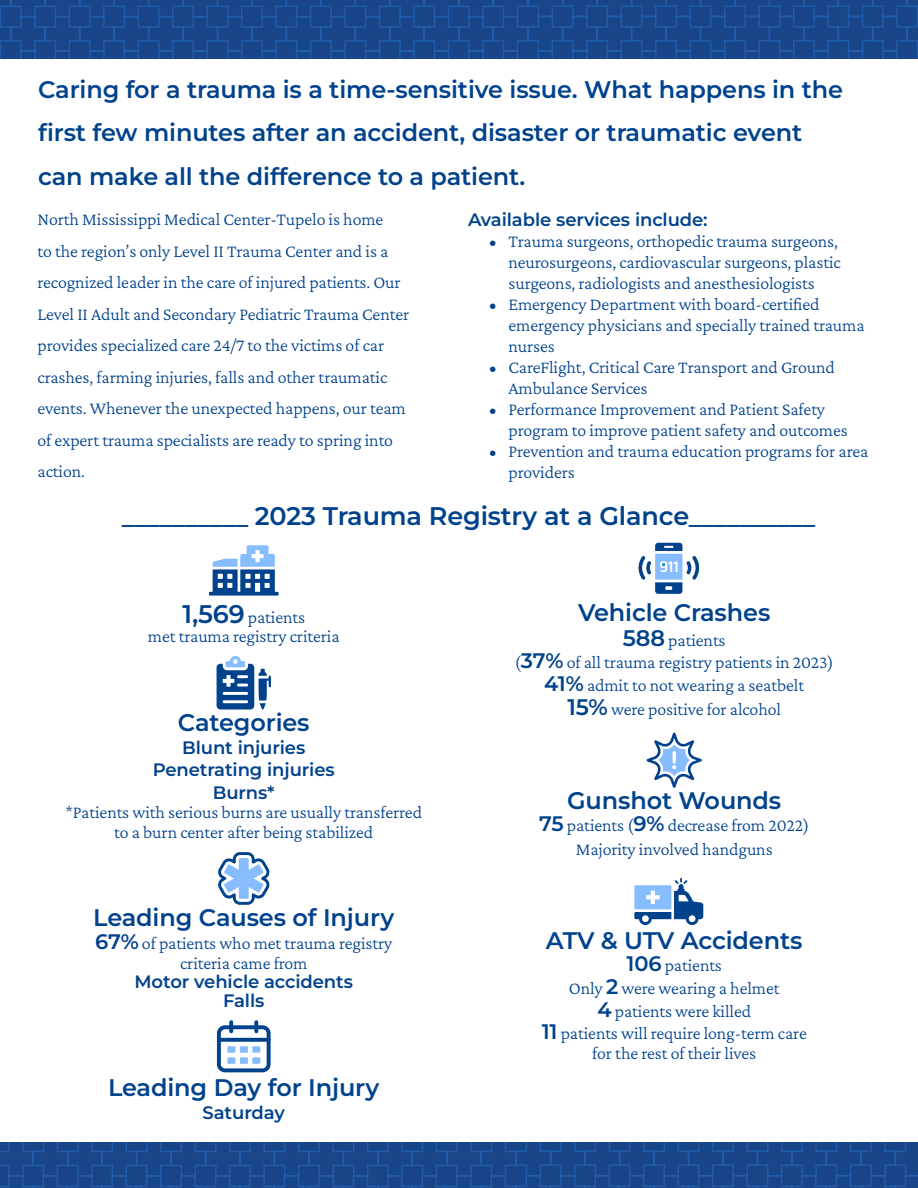
<style>
.page{position:relative;width:918px;height:1188px;background:#fff}
.page>*{position:absolute;margin:0;border:0;box-sizing:border-box;transform-origin:0 0}
.t1{font:600 25.5px "Montserrat";letter-spacing:-.005em;color:#00428c}
.t2{font:600 24px/43.5px "Montserrat";letter-spacing:-.005em;color:#00428c}
.List_Paragraph{font:300 18px/31.5px "Crimson Pro";letter-spacing:-.005em;color:#00428c}
.t3{font:600 18px "Montserrat";letter-spacing:-.005em;color:#00428c}
.s1{font-family:"Montserrat";font-weight:600;font-size:25.5px}
.s2{font-family:"Montserrat";font-weight:600;font-size:21px}
.s3{font-family:"Montserrat";font-weight:600;font-size:22.5px}
</style>
<div class="page">
<svg style="left:0;top:0;width:664px;height:58px"></svg>
<svg style="left:664px;top:0;width:254px;height:58px"></svg>
<svg style="left:0;top:1142px;width:918px;height:46px"></svg>
<svg style="left:209px;top:545px;width:70px;height:51px"></svg>
<svg style="left:217px;top:656px;width:54px;height:54px"></svg>
<svg style="left:218px;top:852px;width:52px;height:53px"></svg>
<div style="left:217px;top:1025px;width:54px;height:47px;border:4px solid #00428c;border-radius:6px"></div>
<svg style="left:219px;top:1038px;width:50px;height:4px"></svg>
<svg style="left:229px;top:1022px;width:4px;height:9px"></svg>
<svg style="left:254px;top:1022px;width:4px;height:9px"></svg>
<div style="left:227px;top:1046px;width:8px;height:7px;background:#87bdff"></div>
<div style="left:240px;top:1046px;width:8px;height:7px;background:#87bdff"></div>
<div style="left:227px;top:1057px;width:8px;height:7px;background:#87bdff"></div>
<div style="left:240px;top:1057px;width:8px;height:7px;background:#87bdff"></div>
<div style="left:252px;top:1046px;width:8px;height:7px;background:#87bdff"></div>
<div style="left:252px;top:1057px;width:8px;height:7px;background:#87bdff"></div>
<svg style="left:639px;top:543px;width:60px;height:51px"></svg>
<svg style="left:647px;top:733px;width:55px;height:55px"></svg>
<svg style="left:634px;top:878px;width:69px;height:47px"></svg>
<p class="t2" style="left:38px;top:66px;width:807px">Caring for a trauma is a time-sensitive issue. What happens in the first few minutes after an accident, disaster or traumatic event</p>
<p class="t2" style="left:38px;top:153px;width:489px">can make all the difference to a patient.</p>
<p class="List_Paragraph" style="left:38px;top:203px;width:373px">North Mississippi Medical Center-Tupelo is home<br>to the region’s only Level II Trauma Center and is a recognized leader in the care of injured patients. Our Level II Adult and Secondary Pediatric Trauma Center provides specialized care 24/7 to the victims of car crashes, farming injuries, falls and other traumatic events. Whenever the unexpected happens, our team of expert trauma specialists are ready to spring into</p>
<p class="List_Paragraph" style="left:38px;top:455px;width:49px">action.</p>
<p class="t3" style="left:468px;top:207px;width:241px">Available services include:</p>
<p class="List_Paragraph" style="left:489px;top:226px;width:350px">• Trauma surgeons, orthopedic trauma surgeons,</p>
<p class="List_Paragraph" style="left:508px;top:247px;width:334px">neurosurgeons, cardiovascular surgeons, plastic</p>
<p class="List_Paragraph" style="left:508px;top:268px;width:308px">surgeons, radiologists and anesthesiologists</p>
<p class="List_Paragraph" style="left:489px;top:289px;width:332px">• Emergency Department with board-certified</p>
<p class="List_Paragraph" style="left:508px;top:310px;width:358px">emergency physicians and specially trained trauma</p>
<p class="List_Paragraph" style="left:508px;top:331px;width:48px">nurses</p>
<p class="List_Paragraph" style="left:489px;top:352px;width:347px">• CareFlight, Critical Care Transport and Ground</p>
<p class="List_Paragraph" style="left:508px;top:373px;width:141px">Ambulance Services</p>
<p class="List_Paragraph" style="left:489px;top:394px;width:338px">• Performance Improvement and Patient Safety</p>
<p class="List_Paragraph" style="left:508px;top:415px;width:341px">program to improve patient safety and outcomes</p>
<p class="List_Paragraph" style="left:489px;top:436px;width:381px">• Prevention and trauma education programs for area</p>
<p class="List_Paragraph" style="left:508px;top:457px;width:68px">providers</p>
<p class="t1" style="left:122px;top:498px;width:695px">__________ 2023 Trauma Registry at a Glance__________</p>
<p class="List_Paragraph" style="left:182px;top:601px;width:124px"><span class="s1">1,569</span> patients</p>
<p class="List_Paragraph" style="left:148px;top:620px;width:193px">met trauma registry criteria</p>
<p class="t2" style="left:178px;top:700px;width:133px">Categories</p>
<p class="t3" style="left:182px;top:735px;width:125px">Blunt injuries</p>
<p class="t3" style="left:153px;top:757px;width:184px">Penetrating injuries</p>
<p class="t3" style="left:213px;top:780px;width:64px">Burns*</p>
<p class="List_Paragraph" style="left:66px;top:796px;width:358px">*Patients with serious burns are usually transferred</p>
<p class="List_Paragraph" style="left:114px;top:816px;width:261px">to a burn center after being stabilized</p>
<p class="t2" style="left:93px;top:895px;width:303px">Leading Causes of Injury</p>
<p class="List_Paragraph" style="left:95px;top:927px;width:299px"><span class="s2">67%</span> of patients who met trauma registry</p>
<p class="List_Paragraph" style="left:180px;top:947px;width:129px">criteria came from</p>
<p class="t3" style="left:135px;top:969px;width:220px">Motor vehicle accidents</p>
<p class="t3" style="left:223px;top:988px;width:43px">Falls</p>
<p class="t2" style="left:108px;top:1065px;width:273px">Leading Day for Injury</p>
<p class="t3" style="left:203px;top:1100px;width:84px">Saturday</p>
<p class="t2" style="left:578px;top:590px;width:194px">Vehicle Crashes</p>
<p class="List_Paragraph" style="left:623px;top:624px;width:104px"><span class="s3">588</span> patients</p>
<p class="List_Paragraph" style="left:515px;top:646px;width:320px">(<span class="s2">37%</span> of all trauma registry patients in 2023)</p>
<p class="List_Paragraph" style="left:544px;top:669px;width:261px"><span class="s2">41%</span> admit to not wearing a seatbelt</p>
<p class="List_Paragraph" style="left:567px;top:693px;width:215px"><span class="s3">15%</span> were positive for alcohol</p>
<p class="t2" style="left:567px;top:777px;width:216px">Gunshot Wounds</p>
<p class="List_Paragraph" style="left:539px;top:810px;width:272px"><span class="s2">75</span> patients (<span class="s2">9%</span> decrease from 2022)</p>
<p class="List_Paragraph" style="left:576px;top:834px;width:198px">Majority involved handguns</p>
<p class="t2" style="left:546px;top:917px;width:258px">ATV &amp; UTV Accidents</p>
<p class="List_Paragraph" style="left:626px;top:950px;width:97px"><span class="s2">106</span> patients</p>
<p class="List_Paragraph" style="left:569px;top:972px;width:212px">Only <span class="s2">2</span> were wearing a helmet</p>
<p class="List_Paragraph" style="left:597px;top:995px;width:155px"><span class="s2">4</span> patients were killed</p>
<p class="List_Paragraph" style="left:542px;top:1018px;width:267px"><span class="s2">11</span> patients will require long-term care</p>
<p class="List_Paragraph" style="left:592px;top:1037px;width:165px">for the rest of their lives</p>
</div>
